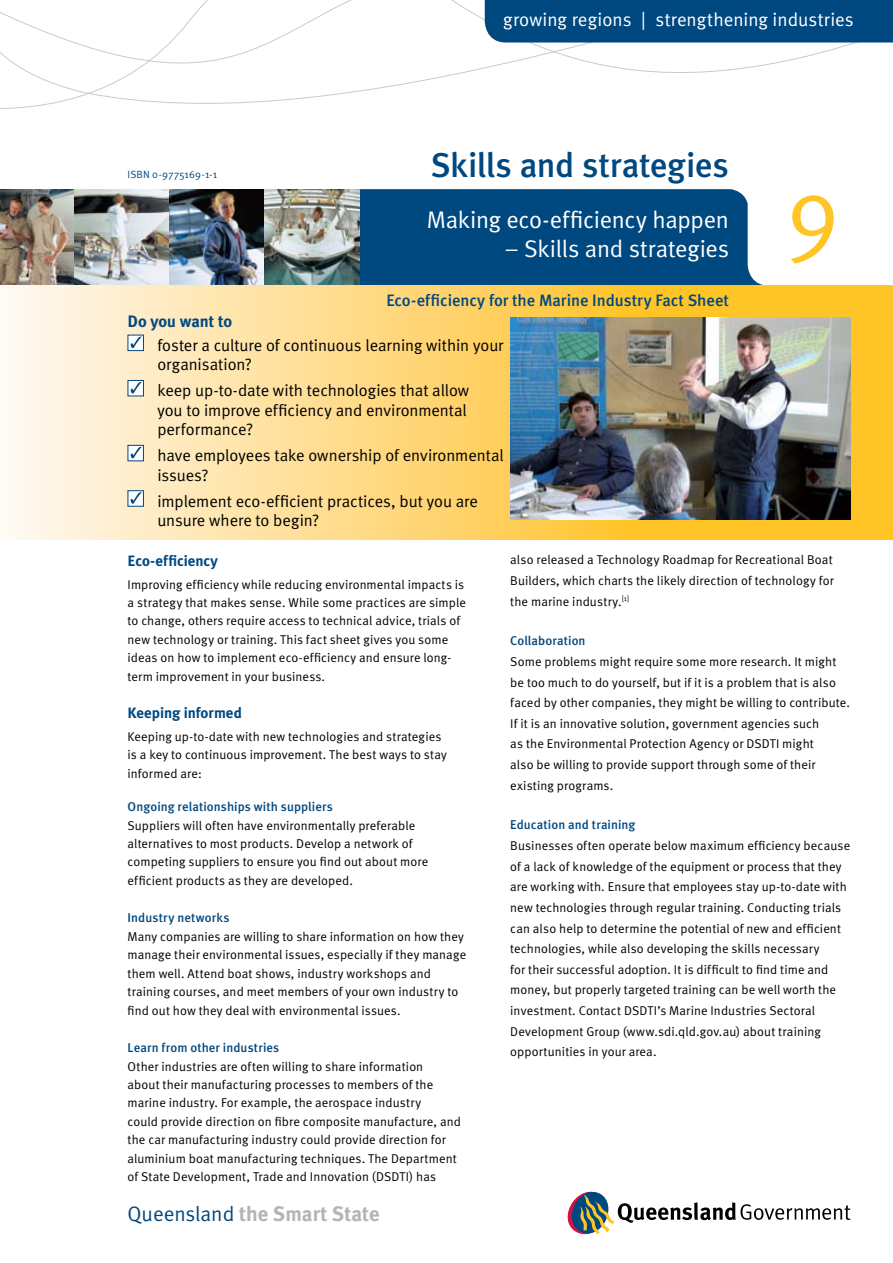
<style>
.page{position:relative;width:893px;height:1263px;background:#fff}
.page>*{position:absolute;margin:0;border:0;box-sizing:border-box;transform-origin:0 0}
.t1{font:94.5px "Meta Normal Caps";color:#ffc425}
.t2{font:500 34.5px "Meta";letter-spacing:-.01em;color:#004880}
.t3{font:24px "Meta Normal";letter-spacing:-.01em;color:#fff}
.t4{font:700 20.85px "Meta Plus";color:#b2b4b6}
.t5{font:18.75px "Meta Normal";letter-spacing:.005em;color:#fff}
.t6{font:16.5px/19.5px "Meta Normal";letter-spacing:-.005em;color:#000}
.t7{font:500 16.5px "Meta";color:#004880}
.t8{font:700 16.5px "Meta Plus";color:#004880}
.t9{font:700 15px "Meta Plus";color:#004880}
.t10{font:12.75px/18.5px "Meta Normal";letter-spacing:.01em;color:#000}
.t11{font:500 12.75px "Meta";letter-spacing:.01em;color:#004880}
.t12{font:10.5px "Meta Normal";letter-spacing:.02em;color:#004880}
.s1{font-family:"Meta Normal";font-weight:400;color:#004880}
</style>
<div class="page">
<div style="left:359px;top:189px;width:404px;height:96px;background:#004880"></div>
<svg style="left:0;top:0;width:855px;height:109px"></svg>
<img style="left:0;top:189px;width:359px;height:96px">
<div style="left:485px;top:0;width:408px;height:43px;background:#004880"></div>
<svg style="left:1px;top:285px;width:892px;height:254px;background:#fedd90"></svg>
<div style="left:128px;top:335px;width:16px;height:16px;background:#fff;border:1px solid #004880"></div>
<svg style="left:131px;top:336px;width:11px;height:12px"></svg>
<svg style="left:128px;top:380px;width:16px;height:16px"></svg>
<svg style="left:131px;top:382px;width:11px;height:11px"></svg>
<svg style="left:128px;top:445px;width:16px;height:16px"></svg>
<svg style="left:131px;top:447px;width:11px;height:11px"></svg>
<div style="left:128px;top:490px;width:16px;height:17px;background:#fff;border:1px solid #004880"></div>
<svg style="left:131px;top:492px;width:11px;height:12px"></svg>
<svg style="left:567px;top:1191px;width:283px;height:44px"></svg>
<img style="left:510px;top:318px;width:340px;height:202px">
<p class="t12" style="left:128px;top:169px;width:91px">ISBN 0-9775169-1-1</p>
<h3 class="t5" style="left:503px;top:9px;width:352px">growing regions | strengthening industries</h3>
<h2 class="t2" style="left:431px;top:145px;width:300px">Skills and strategies</h2>
<h3 class="t3" style="left:427px;top:206px;width:304px">Making eco-efficiency happen</h3>
<h3 class="t3" style="left:505px;top:235px;width:226px">– Skills and strategies</h3>
<p class="t7" style="left:386px;top:291px;width:344px">Eco-efficiency for the Marine Industry Fact Sheet</p>
<h1 class="t1" style="left:786px;top:156px;width:55px">9</h1>
<p class="t8" style="left:128px;top:312px;width:106px">Do you want to</p>
<p class="t6" style="left:157px;top:335px;width:348px">foster a culture of continuous learning within your organisation?</p>
<p class="t6" style="left:157px;top:381px;width:313px">keep up-to-date with technologies that allow you to improve efficiency and environmental performance?</p>
<p class="t6" style="left:157px;top:446px;width:348px">have employees take ownership of environmental issues?</p>
<p class="t6" style="left:157px;top:491px;width:322px">implement eco-efficient practices, but you are unsure where to begin?</p>
<p class="t9" style="left:128px;top:552px;width:92px">Eco-efficiency</p>
<p class="t10" style="left:128px;top:575px;width:340px">Improving efficiency while reducing environmental impacts is a strategy that makes sense. While some practices are simple to change, others require access to technical advice, trials of new technology or training. This fact sheet gives you some ideas on how to implement eco-efficiency and ensure long&shy;term improvement in your business.</p>
<p class="t9" style="left:128px;top:704px;width:116px">Keeping informed</p>
<p class="t10" style="left:128px;top:727px;width:321px">Keeping up-to-date with new technologies and strategies is a key to continuous improvement. The best ways to stay informed are:</p>
<p class="t11" style="left:128px;top:799px;width:207px">Ongoing relationships with suppliers</p>
<p class="t10" style="left:128px;top:816px;width:302px">Suppliers will often have environmentally preferable alternatives to most products. Develop a network of competing suppliers to ensure you find out about more efficient products as they are developed.</p>
<p class="t11" style="left:128px;top:910px;width:103px">Industry networks</p>
<p class="t10" style="left:128px;top:927px;width:340px">Many companies are willing to share information on how they manage their environmental issues, especially if they manage them well. Attend boat shows, industry workshops and training courses, and meet members of your own industry to find out how they deal with environmental issues.</p>
<p class="t11" style="left:128px;top:1040px;width:153px">Learn from other industries</p>
<p class="t10" style="left:128px;top:1057px;width:335px">Other industries are often willing to share information<br>about their manufacturing processes to members of the marine industry. For example, the aerospace industry<br>could provide direction on fibre composite manufacture, and the car manufacturing industry could provide direction for aluminium boat manufacturing techniques. The Department of State Development, Trade and Innovation (DSDTI) has</p>
<h3 class="t4" style="left:128px;top:1201px;width:254px"><span class="s1">Queensland</span> the Smart State</h3>
<p class="t10" style="left:510px;top:549px;width:325px;line-height:20.5px;text-align:justify">also released a Technology Roadmap for Recreational Boat Builders, which charts the likely direction of technology for the marine industry.<sup>[1]</sup></p>
<p class="t11" style="left:510px;top:633px;width:77px">Collaboration</p>
<p class="t10" style="left:510px;top:651px;width:341px;line-height:20.5px">Some problems might require some more research. It might be too much to do yourself, but if it is a problem that is also faced by other companies, they might be willing to contribute.<br>If it is an innovative solution, government agencies such<br>as the Environmental Protection Agency or DSDTI might<br>also be willing to provide support through some of their existing programs.</p>
<p class="t11" style="left:510px;top:817px;width:127px">Education and training</p>
<p class="t10" style="left:510px;top:835px;width:341px;line-height:20.5px">Businesses often operate below maximum efficiency because of a lack of knowledge of the equipment or process that they are working with. Ensure that employees stay up-to-date with new technologies through regular training. Conducting trials can also help to determine the potential of new and efficient technologies, while also developing the skills necessary<br>for their successful adoption. It is difficult to find time and money, but properly targeted training can be well worth the investment. Contact DSDTI’s Marine Industries Sectoral Development Group (www.sdi.qld.gov.au) about training opportunities in your area.</p>
</div>
